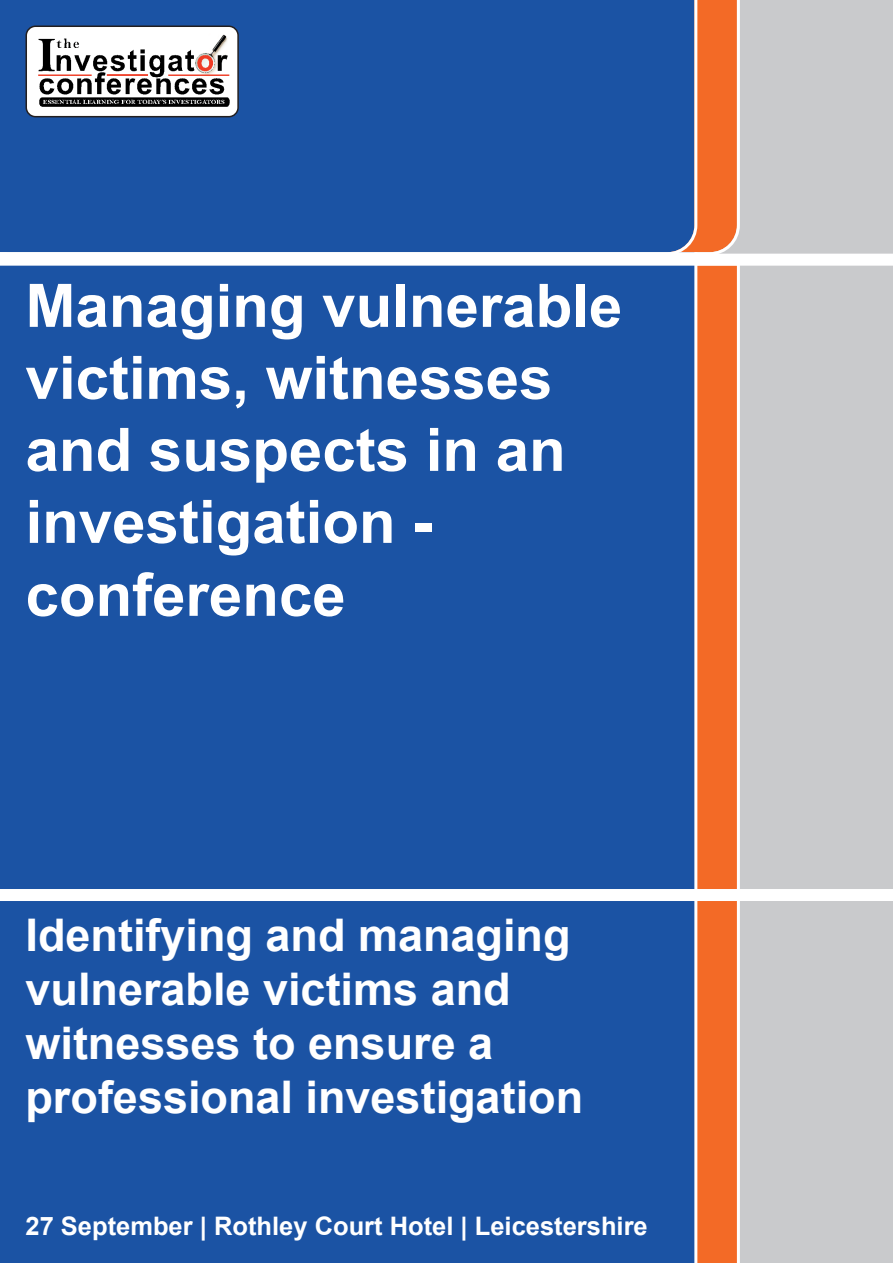
<style>
.page{position:relative;width:893px;height:1263px;background:#c9cacc}
.page>*{position:absolute;margin:0;border:0;box-sizing:border-box;transform-origin:0 0}
.t1{font:700 60px/72.3px "Arial";color:#fff}
.t2{font:700 45px/54px "Arial";color:#fff}
.t3{font:700 25.5px "Arial";color:#fff}
</style>
<div class="page">
<svg style="left:697px;top:266px;width:43px;height:997px;background:#f37537"></svg>
<div style="left:0;top:266px;width:697px;height:997px;background:#1b53a4"></div>
<svg style="left:697px;top:0;width:43px;height:254px;background:#f3783b"></svg>
<div style="left:0;top:0;width:697px;height:254px;background:#1b53a4"></div>
<svg style="left:26px;top:26px;width:213px;height:91px;background:#b7b4b4"></svg>
<div style="left:0;top:889px;width:893px;height:12px;background:#fff"></div>
<div style="left:0;top:254px;width:893px;height:12px;background:#fff"></div>
<h1 class="t1" style="left:26px;top:270px;width:598px">Managing vulnerable victims, witnesses and suspects in an investigation - conference</h1>
<p class="t2" style="left:25px;top:908px;width:559px">Identifying and managing vulnerable victims and witnesses to ensure a professional investigation</p>
<p class="t3" style="left:26px;top:1212px;width:624px">27 September | Rothley Court Hotel | Leicestershire</p>
</div>
